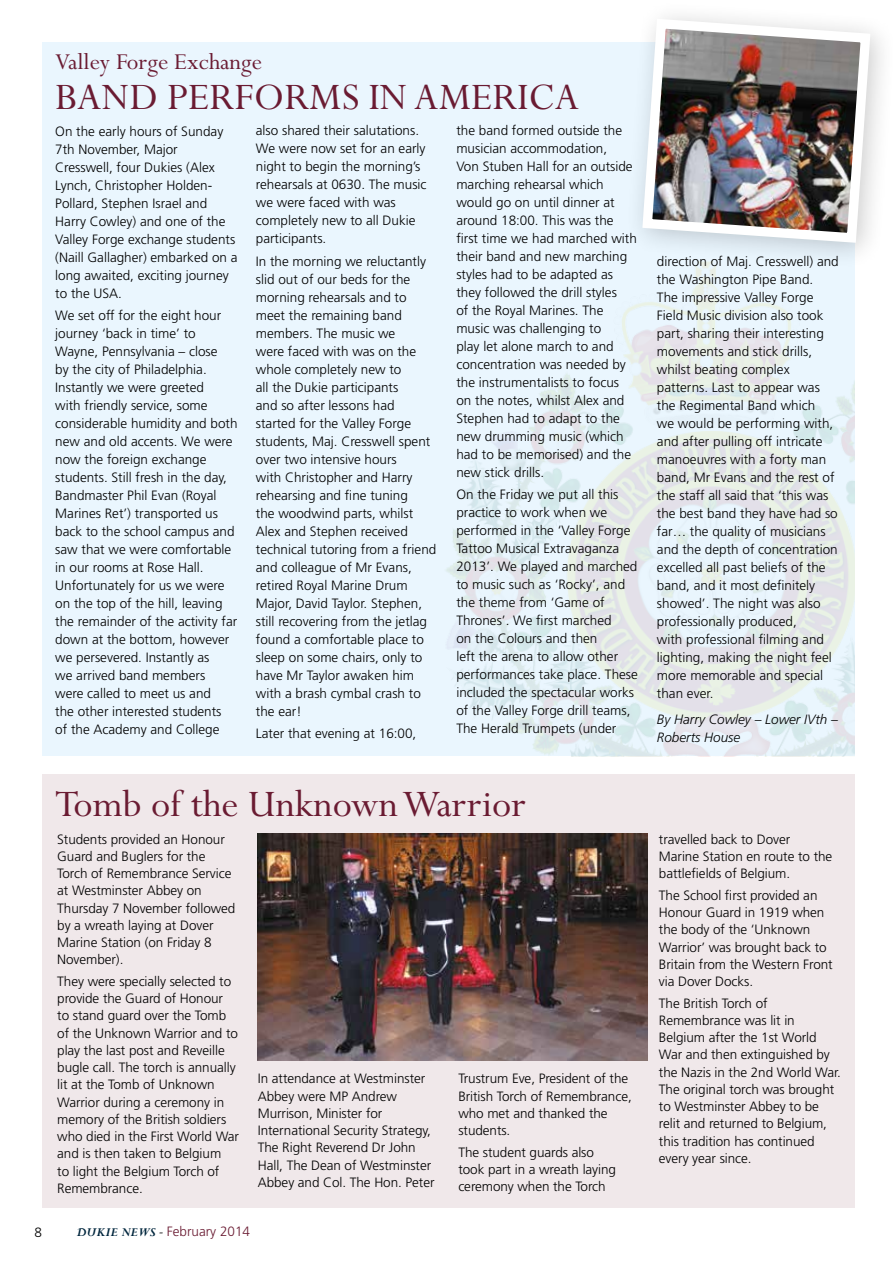
<style>
.page{position:relative;width:893px;height:1263px;background:#fff}
.page>*{position:absolute;margin:0;border:0;box-sizing:border-box;transform-origin:0 0}
.t1{font:42px "Perpetua";color:#6a1b32}
.t2{font:25.5px "Perpetua";color:#6a1b32}
.t3{font:300 13.5px/18px "Frutiger LT Std";color:#000}
.t4{font:italic 300 13.5px/18px "Frutiger LT Std";color:#000}
.t5{font:300 13.5px "Frutiger LT Std";color:#6a1b32}
.s1{font-family:"Perpetua";font-weight:700;font-style:italic;color:#00263d}
.s2{font-family:"Minion Pro";font-weight:400;color:#000}
</style>
<div class="page">
<div style="left:43px;top:774px;width:812px;height:434px;background:#f0e8ea"></div>
<div style="left:43px;top:43px;width:812px;height:713px;background:#eaf6fe"></div>
<img style="left:258px;top:833px;width:390px;height:227px">
<img style="left:446px;top:270px;width:409px;height:486px">
<div style="left:624px;top:0;width:269px;height:270px;background:#000;opacity:.2"></div>
<img style="left:637px;top:14px;width:238px;height:234px">
<h2 class="t2" style="left:55px;top:48px;width:208px">Valley Forge Exchange</h2>
<h1 class="t1" style="left:55px;top:75px;width:525px">BAND PERFORMS IN AMERICA</h1>
<p class="t3" style="left:55px;top:122px;width:184px">On the early hours of Sunday<br>7th November, Major<br>Cresswell, four Dukies (Alex<br>Lynch, Christopher Holden-<br>Pollard, Stephen Israel and<br>Harry Cowley) and one of the<br>Valley Forge exchange students (Naill Gallagher) embarked on a long awaited, exciting journey to the USA.</p>
<p class="t3" style="left:55px;top:306px;width:184px">We set off for the eight hour journey ‘back in time’ to<br>Wayne, Pennsylvania – close<br>by the city of Philadelphia.<br>Instantly we were greeted<br>with friendly service, some considerable humidity and both new and old accents. We were now the foreign exchange students. Still fresh in the day,<br>Bandmaster Phil Evan (Royal<br>Marines Ret’) transported us back to the school campus and saw that we were comfortable in our rooms at Rose Hall.<br>Unfortunately for us we were on the top of the hill, leaving the remainder of the activity far down at the bottom, however we persevered. Instantly as<br>we arrived band members<br>were called to meet us and<br>the other interested students<br>of the Academy and College</p>
<p class="t3" style="left:256px;top:122px;width:172px">also shared their salutations.<br>We were now set for an early night to begin the morning’s rehearsals at 0630. The music we were faced with was completely new to all Dukie participants.</p>
<p class="t3" style="left:256px;top:252px;width:182px">In the morning we reluctantly slid out of our beds for the morning rehearsals and to meet the remaining band members. The music we<br>were faced with was on the whole completely new to<br>all the Dukie participants<br>and so after lessons had started for the Valley Forge students, Maj. Cresswell spent over two intensive hours<br>with Christopher and Harry rehearsing and fine tuning<br>the woodwind parts, whilst<br>Alex and Stephen received technical tutoring from a friend and colleague of Mr Evans, retired Royal Marine Drum<br>Major, David Taylor. Stephen, still recovering from the jetlag found a comfortable place to sleep on some chairs, only to have Mr Taylor awaken him with a brash cymbal crash to the ear!</p>
<p class="t3" style="left:256px;top:724px;width:162px">Later that evening at 16:00,</p>
<p class="t3" style="left:456px;top:122px;width:182px">the band formed outside the musician accommodation,<br>Von Stuben Hall for an outside marching rehearsal which would go on until dinner at around 18:00. This was the first time we had marched with their band and new marching styles had to be adapted as they followed the drill styles<br>of the Royal Marines. The music was challenging to<br>play let alone march to and concentration was needed by the instrumentalists to focus on the notes, whilst Alex and<br>Stephen had to adapt to the new drumming music (which had to be memorised) and the new stick drills.</p>
<p class="t3" style="left:456px;top:486px;width:183px">On the Friday we put all this practice to work when we performed in the ‘Valley Forge<br>Tattoo Musical Extravaganza<br>2013’. We played and marched to music such as ‘Rocky’, and the theme from ‘Game of<br>Thrones’. We first marched<br>on the Colours and then<br>left the arena to allow other performances take place. These included the spectacular works of the Valley Forge drill teams,<br>The Herald Trumpets (under</p>
<h1 class="t1" style="left:55px;top:782px;width:472px">Tomb of the Unknown Warrior</h1>
<p class="t3" style="left:57px;top:830px;width:180px;line-height:17.2px">Students provided an Honour<br>Guard and Buglers for the<br>Torch of Remembrance Service at Westminster Abbey on<br>Thursday 7 November followed by a wreath laying at Dover<br>Marine Station (on Friday 8<br>November).</p>
<p class="t3" style="left:57px;top:973px;width:183px;line-height:17.2px">They were specially selected to provide the Guard of Honour<br>to stand guard over the Tomb of the Unknown Warrior and to play the last post and Reveille bugle call. The torch is annually lit at the Tomb of Unknown<br>Warrior during a ceremony in memory of the British soldiers who died in the First World War and is then taken to Belgium<br>to light the Belgium Torch of<br>Remembrance.</p>
<p class="t3" style="left:258px;top:1070px;width:178px;line-height:17.2px">In attendance at Westminster<br>Abbey were MP Andrew<br>Murrison, Minister for<br>International Security Strategy,<br>The Right Reverend Dr John<br>Hall, The Dean of Westminster<br>Abbey and Col. The Hon. Peter</p>
<p class="t3" style="left:458px;top:1070px;width:175px;line-height:17.2px">Trustrum Eve, President of the<br>British Torch of Remembrance, who met and thanked the students.</p>
<p class="t3" style="left:458px;top:1144px;width:159px;line-height:17.2px">The student guards also took part in a wreath laying ceremony when the Torch</p>
<p class="t3" style="left:35px;top:1223px;width:9px">8</p>
<p class="t5" style="left:77px;top:1223px;width:175px"><span class="s1">DUKIE NEWS</span> <span class="s2">-</span> February 2014</p>
<p class="t3" style="left:657px;top:252px;width:183px">direction of Maj. Cresswell) and the Washington Pipe Band.<br>The impressive Valley Forge<br>Field Music division also took part, sharing their interesting movements and stick drills, whilst beating complex patterns. Last to appear was the Regimental Band which<br>we would be performing with, and after pulling off intricate manoeuvres with a forty man band, Mr Evans and the rest of the staff all said that ‘this was the best band they have had so far… the quality of musicians and the depth of concentration excelled all past beliefs of the band, and it most definitely showed’. The night was also professionally produced,<br>with professional filming and lighting, making the night feel more memorable and special than ever.</p>
<p class="t4" style="left:657px;top:711px;width:182px">By Harry Cowley – Lower IVth –<br>Roberts House</p>
<p class="t3" style="left:659px;top:831px;width:175px;line-height:17.2px">travelled back to Dover<br>Marine Station en route to the battlefields of Belgium.</p>
<p class="t3" style="left:659px;top:887px;width:175px;line-height:17.2px">The School first provided an<br>Honour Guard in 1919 when the body of the ‘Unknown<br>Warrior’ was brought back to<br>Britain from the Western Front via Dover Docks.</p>
<p class="t3" style="left:659px;top:994px;width:184px;line-height:17.2px">The British Torch of<br>Remembrance was lit in<br>Belgium after the 1st World<br>War and then extinguished by the Nazis in the 2nd World War.<br>The original torch was brought to Westminster Abbey to be relit and returned to Belgium, this tradition has continued every year since.</p>
</div>
